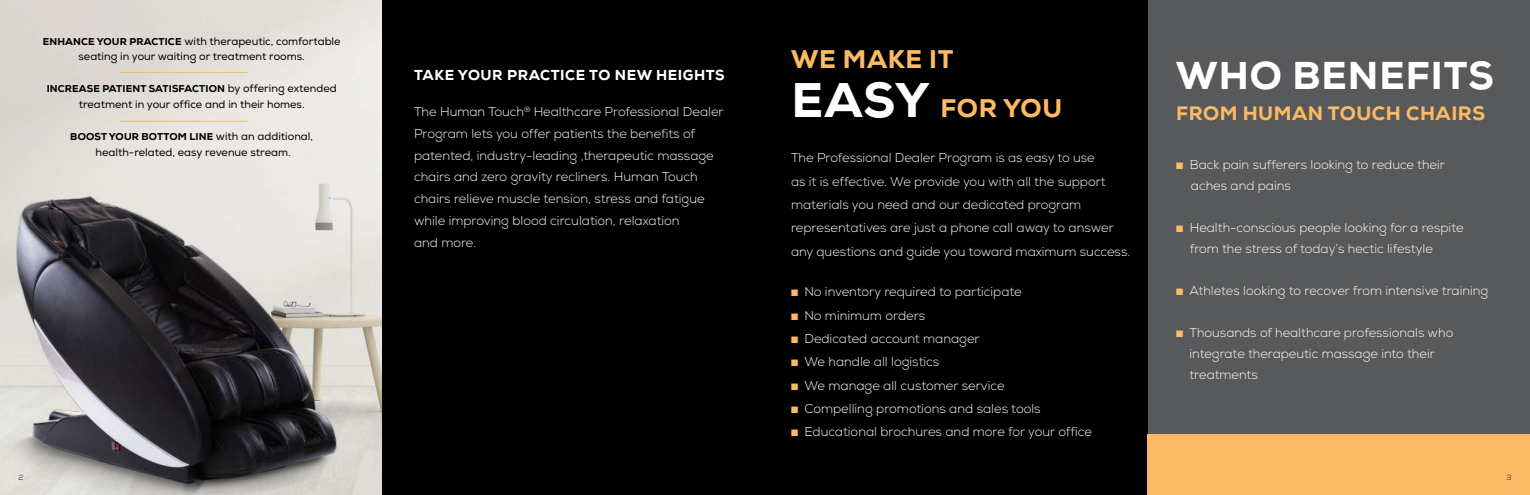
<style>
.page{position:relative;width:1530px;height:495px;background:#fff}
.page>*{position:absolute;margin:0;border:0;box-sizing:border-box;transform-origin:0 0}
.t1{font:800 38.75px "Nexa";letter-spacing:.025em;color:#fff}
.t2{font:800 25.5px/49.9px "Nexa";letter-spacing:.025em;color:#fcb966}
.t3{font:800 19.38px "Nexa";letter-spacing:.025em;color:#fcb966}
.t4{font:800 14.38px "Nexa";letter-spacing:.04em;color:#fff}
.t5{font:300 12.88px/21.8px "Nexa";color:#fff}
.t6{font:300 12.75px/21px "Nexa";color:#fff}
.t7{font:10.88px/15.9px "Nexa";color:#000;text-align:center}
.t8{font:800 9.88px "Nexa";letter-spacing:.015em;color:#000}
.t9{font:300 7.5px "Nexa";color:#000}
.s1{font-weight:800;font-size:9.88px}
.s2{font-weight:400;font-size:10.88px}
.s3{color:#fcb966}
.s4{font-size:48.5px;color:#fff}
</style>
<div class="page">
<div style="left:1138px;top:0;width:392px;height:495px;background:#58595b"></div>
<img style="left:0;top:0;width:382px;height:495px">
<div style="left:382px;top:0;width:415px;height:495px;background:#000"></div>
<div style="left:765px;top:0;width:383px;height:495px;background:#000"></div>
<img style="left:0;top:159px;width:362px;height:336px">
<hr style="left:120px;top:72px;width:128px;height:1px;background:#fcb966">
<hr style="left:120px;top:121px;width:128px;height:1px;background:#fcb966">
<div style="left:1148px;top:434px;width:382px;height:61px;background:#fcb966"></div>
<p class="t7" style="left:43px;top:33px;width:299px"><span class="s1">ENHANCE YOUR PRACTICE</span> with therapeutic, comfortable seating in your waiting or treatment rooms.</p>
<p class="t8" style="left:47px;top:82px;width:292px">INCREASE PATIENT SATISFACTION <span class="s2">by offering extended</span></p>
<p class="t7" style="left:79px;top:97px;width:227px">treatment in your office and in their homes.</p>
<p class="t8" style="left:70px;top:130px;width:244px">BOOST YOUR BOTTOM LINE <span class="s2">with an additional,</span></p>
<p class="t7" style="left:96px;top:144px;width:197px">health-related, easy revenue stream.</p>
<p class="t5" style="left:791px;top:146px;width:341px;line-height:23.4px">The Professional Dealer Program is as easy to use<br>as it is effective. We provide you with all the support materials you need and our dedicated program representatives are just a phone call away to answer any questions and guide you toward maximum success.</p>
<p class="t5" style="left:791px;top:281px;width:232px"><span class="s3">■</span> No inventory required to participate</p>
<p class="t5" style="left:791px;top:305px;width:136px"><span class="s3">■</span> No minimum orders</p>
<p class="t5" style="left:791px;top:328px;width:190px"><span class="s3">■</span> Dedicated account manager</p>
<p class="t5" style="left:791px;top:351px;width:150px"><span class="s3">■</span> We handle all logistics</p>
<p class="t5" style="left:791px;top:375px;width:215px"><span class="s3">■</span> We manage all customer service</p>
<p class="t5" style="left:791px;top:398px;width:251px"><span class="s3">■</span> Compelling promotions and sales tools</p>
<p class="t5" style="left:791px;top:422px;width:302px"><span class="s3">■</span> Educational brochures and more for your office</p>
<h2 class="t2" style="left:791px;top:34px;width:272px">WE MAKE IT<br><span class="s4">EASY</span> FOR YOU</h2>
<h1 class="t1" style="left:1176px;top:51px;width:319px">WHO BENEFITS</h1>
<p class="t4" style="left:414px;top:66px;width:312px">TAKE YOUR PRACTICE TO NEW HEIGHTS</p>
<p class="t5" style="left:414px;top:101px;width:311px">The Human Touch<sup>®</sup> Healthcare Professional Dealer Program lets you offer patients the benefits of patented, industry-leading ,therapeutic massage chairs and zero gravity recliners. Human Touch chairs relieve muscle tension, stress and fatigue while improving blood circulation, relaxation<br>and more.</p>
<h3 class="t3" style="left:1176px;top:101px;width:310px">FROM HUMAN TOUCH CHAIRS</h3>
<p class="t6" style="left:1191px;top:155px;width:255px;text-indent:-15px"><span class="s3">■</span> Back pain sufferers looking to reduce their aches and pains</p>
<p class="t6" style="left:1190px;top:218px;width:275px;text-indent:-14px"><span class="s3">■</span> Health-conscious people looking for a respite from the stress of today’s hectic lifestyle</p>
<p class="t6" style="left:1176px;top:280px;width:314px"><span class="s3">■</span> Athletes looking to recover from intensive training</p>
<p class="t6" style="left:1189px;top:322px;width:265px;text-indent:-13px"><span class="s3">■</span> Thousands of healthcare professionals who integrate therapeutic massage into their treatments</p>
<p class="t9" style="left:18px;top:473px;width:7px">2</p>
<p class="t9" style="left:1507px;top:473px;width:6px">3</p>
</div>
